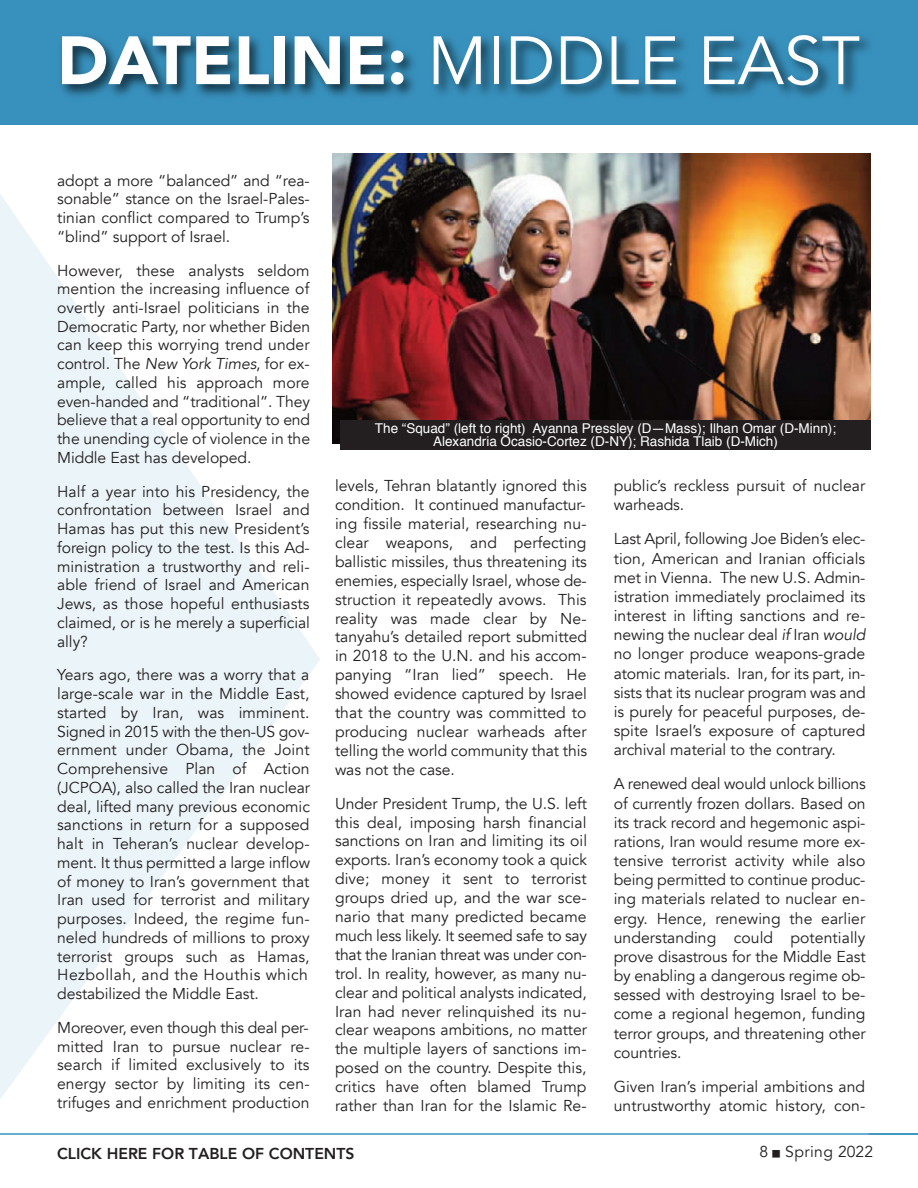
<style>
.page{position:relative;width:918px;height:1188px;background:#fff}
.page>*{position:absolute;margin:0;border:0;box-sizing:border-box;transform-origin:0 0}
.t1{font:67.5px "Avenir";color:#fff}
.t2{font:15.75px/18.8px "Avenir";letter-spacing:.005em;color:#231f20;text-align:justify}
.t3{font:800 15.75px "Avenir";color:#231f20}
.t4{font:15.75px "Avenir";letter-spacing:.025em;color:#231f20}
.t5{font:13.5px/13.2px "Helvetica";color:#fff;text-align:center}
.s1{font-weight:900}
.s2{font-style:italic}
</style>
<div class="page">
<div style="left:0;top:0;width:918px;height:124px;background:#3891bd"></div>
<img style="left:21px;top:36px;width:893px;height:156px">
<hr style="left:0;top:1133px;width:918px;height:2px;background:#3891bd">
<svg style="left:0;top:175px;width:320px;height:924px"></svg>
<img style="left:333px;top:153px;width:538px;height:291px">
<div style="left:340px;top:420px;width:531px;height:30px;background:#231f20"></div>
<h1 class="t1" style="left:57px;top:21px;width:805px"><span class="s1">DATELINE:</span> MIDDLE EAST</h1>
<p class="t2" style="left:57px;top:171px;width:254px">adopt a more “balanced” and “rea&shy;sonable” stance on the Israel-Pales&shy;tinian conflict compared to Trump’s “blind” support of Israel.</p>
<p class="t2" style="left:57px;top:261px;width:255px">However, these analysts seldom mention the increasing influence of overtly anti-Israel politicians in the Democratic Party, nor whether Biden can keep this worrying trend under control. The <span class="s2">New York Times</span>, for ex&shy;ample, called his approach more even-handed and “traditional”. They believe that a real opportunity to end the unending cycle of violence in the Middle East has developed.</p>
<p class="t2" style="left:57px;top:482px;width:254px">Half a year into his Presidency, the confrontation between Israel and Hamas has put this new President’s foreign policy to the test. Is this Ad&shy;ministration a trustworthy and reli&shy;able friend of Israel and American Jews, as those hopeful enthusiasts claimed, or is he merely a superficial ally?</p>
<p class="t2" style="left:57px;top:666px;width:255px;text-align:left">Years ago, there was a worry that a large-scale war in the Middle East, started by Iran, was imminent.<br>Signed in 2015 with the then-US gov&shy;ernment under Obama, the Joint Comprehensive Plan of Action (JCPOA), also called the Iran nuclear deal, lifted many previous economic sanctions in return for a supposed halt in Teheran’s nuclear develop&shy;ment. It thus permitted a large inflow of money to Iran’s government that Iran used for terrorist and military purposes. Indeed, the regime fun&shy;neled hundreds of millions to proxy terrorist groups such as Hamas, Hezbollah, and the Houthis which destabilized the Middle East.</p>
<p class="t2" style="left:57px;top:1018px;width:254px">Moreover, even though this deal per&shy;mitted Iran to pursue nuclear re&shy;search if limited exclusively to its energy sector by limiting its cen&shy;trifuges and enrichment production</p>
<p class="t5" style="left:375px;top:422px;width:463px">The “Squad” (left to right) Ayanna Pressley (D—Mass); Ilhan Omar (D-Minn);<br>Alexandria Ocasio-Cortez (D-NY); Rashida Tlaib (D-Mich)</p>
<p class="t2" style="left:335px;top:477px;width:254px">levels, Tehran blatantly ignored this condition. It continued manufactur&shy;ing fissile material, researching nu&shy;clear weapons, and perfecting ballistic missiles, thus threatening its enemies, especially Israel, whose de&shy;struction it repeatedly avows. This reality was made clear by Ne&shy;tanyahu’s detailed report submitted in 2018 to the U.N. and his accom&shy;panying “Iran lied” speech. He showed evidence captured by Israel that the country was committed to producing nuclear warheads after telling the world community that this was not the case.</p>
<p class="t2" style="left:335px;top:794px;width:254px">Under President Trump, the U.S. left this deal, imposing harsh financial sanctions on Iran and limiting its oil exports. Iran’s economy took a quick dive; money it sent to terrorist groups dried up, and the war sce&shy;nario that many predicted became much less likely. It seemed safe to say that the Iranian threat was under con&shy;trol. In reality, however, as many nu&shy;clear and political analysts indicated, Iran had never relinquished its nu&shy;clear weapons ambitions, no matter the multiple layers of sanctions im&shy;posed on the country. Despite this, critics have often blamed Trump rather than Iran for the Islamic Re-</p>
<p class="t2" style="left:614px;top:476px;width:253px;line-height:19.2px">public’s reckless pursuit of nuclear warheads.</p>
<p class="t2" style="left:614px;top:530px;width:254px;line-height:19.2px">Last April, following Joe Biden’s elec&shy;tion, American and Iranian officials met in Vienna. The new U.S. Admin&shy;istration immediately proclaimed its interest in lifting sanctions and re&shy;newing the nuclear deal <span class="s2">if</span> Iran <span class="s2">would </span>no longer produce weapons-grade atomic materials. Iran, for its part, in&shy;sists that its nuclear program was and is purely for peaceful purposes, de&shy;spite Israel’s exposure of captured archival material to the contrary.</p>
<p class="t2" style="left:614px;top:775px;width:254px;line-height:19.2px">A renewed deal would unlock billions of currently frozen dollars. Based on its track record and hegemonic aspi&shy;rations, Iran would resume more ex&shy;tensive terrorist activity while also being permitted to continue produc&shy;ing materials related to nuclear en&shy;ergy. Hence, renewing the earlier understanding could potentially prove disastrous for the Middle East by enabling a dangerous regime ob&shy;sessed with destroying Israel to be&shy;come a regional hegemon, funding terror groups, and threatening other countries.</p>
<p class="t2" style="left:614px;top:1077px;width:253px;line-height:19.2px">Given Iran’s imperial ambitions and untrustworthy atomic history, con-</p>
<p class="t3" style="left:57px;top:1141px;width:299px">CLICK HERE FOR TABLE OF CONTENTS</p>
<p class="t4" style="left:759px;top:1142px;width:115px">8 Spring 2022</p>
</div>
